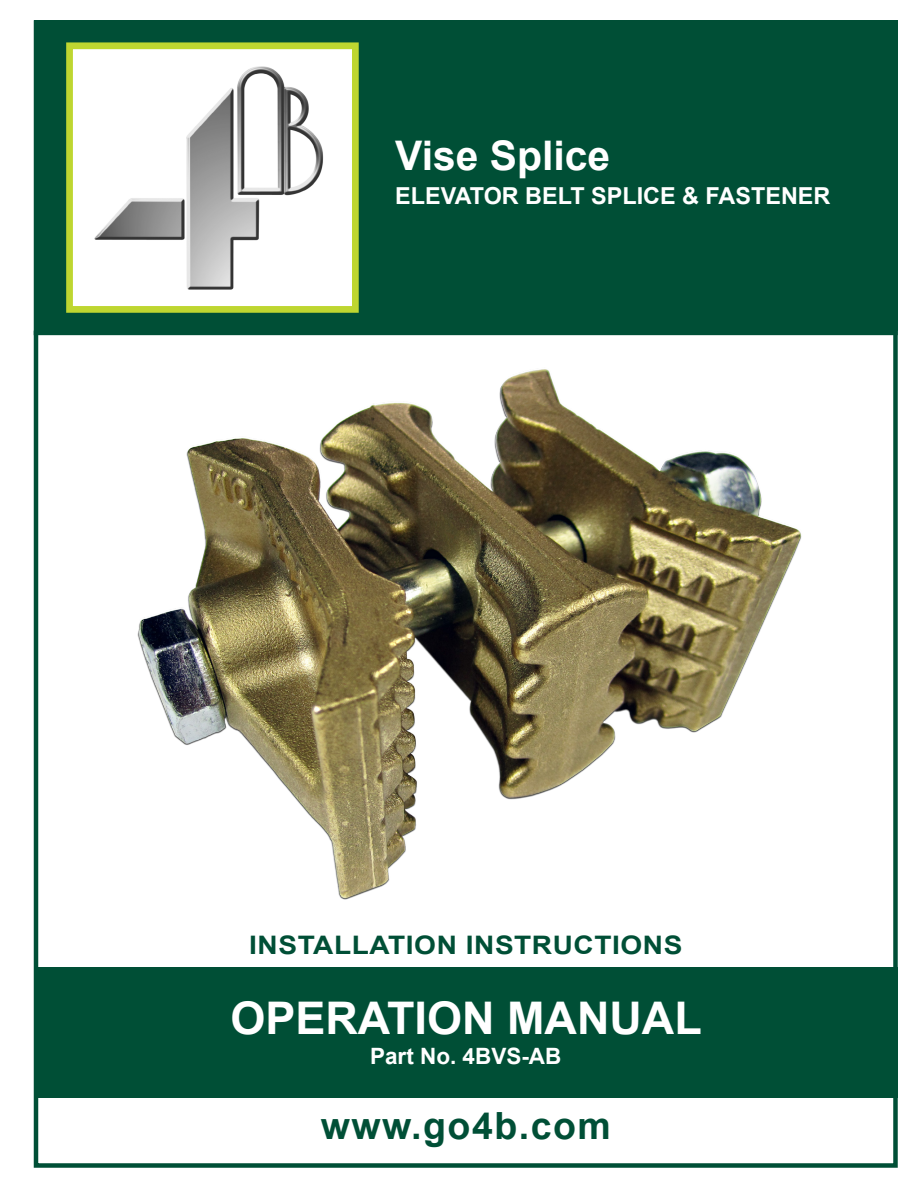
<style>
.page{position:relative;width:918px;height:1188px;background:#fff}
.page>*{position:absolute;margin:0;border:0;box-sizing:border-box;transform-origin:0 0}
.t1{font:700 45px "Arial";color:#fff}
.t2{font:700 40.8px "Arial";color:#fff}
.t3{font:700 37.5px "Arial";letter-spacing:.04em;color:#004f36}
.t4{font:700 25.5px "Arial";letter-spacing:.02em;color:#004f36;scale:1.1 1}
.t5{font:700 23.4px "Arial";color:#fff}
.t6{font:700 22.5px "Arial";color:#fff}
</style>
<div class="page">
<div style="left:34px;top:20px;width:864px;height:311px;background:#004f36"></div>
<hr style="left:34px;top:331px;width:864px;height:4px;background:#004f36">
<div style="left:66px;top:42px;width:293px;height:271px;background:#fff;border:7px solid #bed630"></div>
<img style="left:94px;top:66px;width:225px;height:224px">
<div style="left:34px;top:967px;width:864px;height:130px;background:#004f36"></div>
<div style="left:34px;top:20px;width:864px;height:1148px;border:4px solid #004f36"></div>
<img style="left:137px;top:369px;width:665px;height:531px">
<p class="t2" style="left:395px;top:128px;width:216px">Vise Splice</p>
<p class="t5" style="left:395px;top:180px;width:437px">ELEVATOR BELT SPLICE &amp; FASTENER</p>
<p class="t4" style="left:249px;top:928px;width:395px">INSTALLATION INSTRUCTIONS</p>
<p class="t1" style="left:230px;top:988px;width:473px">OPERATION MANUAL</p>
<p class="t6" style="left:370px;top:1041px;width:193px">Part No. 4BVS-AB</p>
<p class="t3" style="left:321px;top:1101px;width:292px">www.go4b.com</p>
</div>
